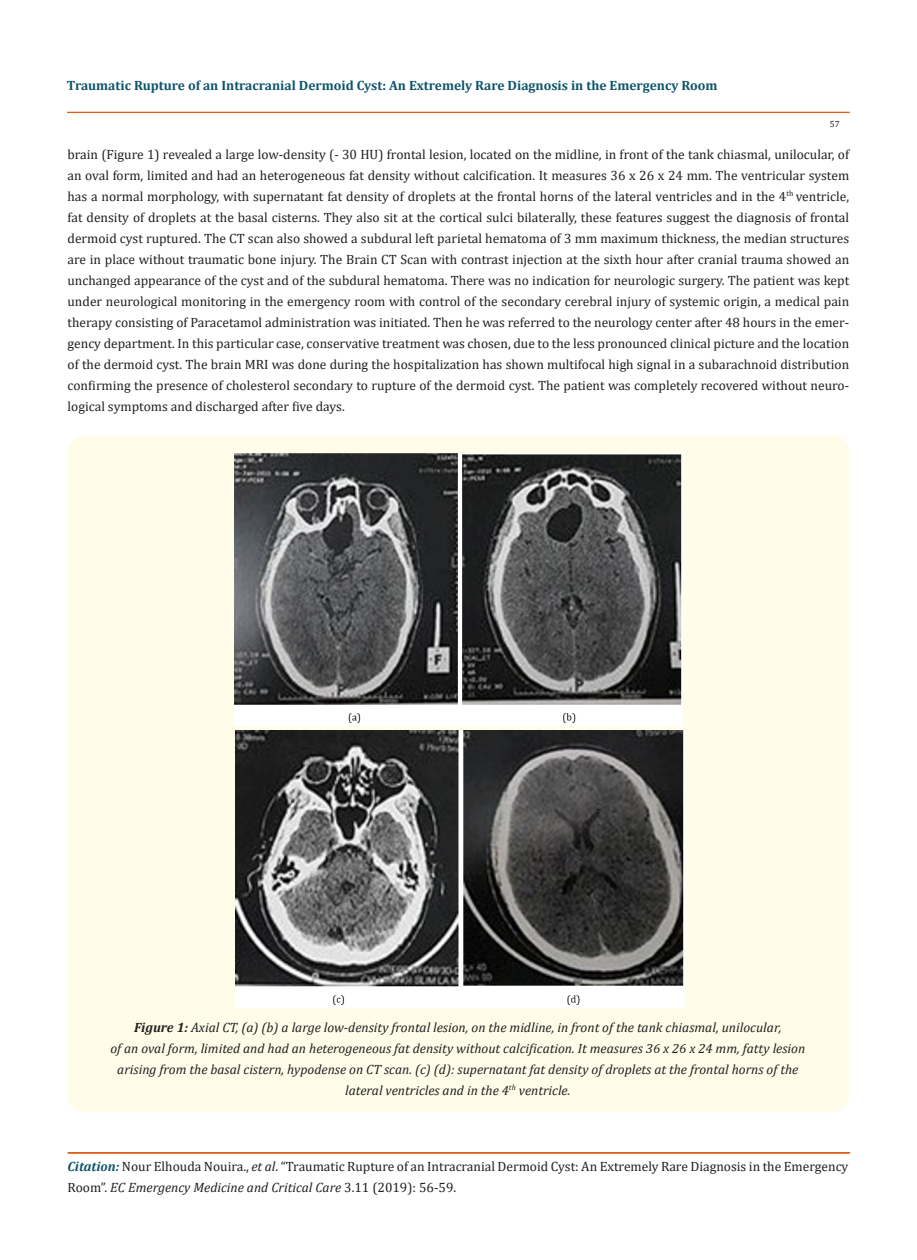
<style>
.page{position:relative;width:917px;height:1260px;background:#fff}
.page>*{position:absolute;margin:0;border:0;box-sizing:border-box;transform-origin:0 0}
._14-OS-Level1-single{font:13.5px/21px "Cambria";color:#231f20}
.t1{font:italic 13.5px/21px "Cambria";color:#231f20;text-align:center}
.t2{font:700 13.5px "Cambria";color:#0e546a}
.t3{font:9px "Cambria";color:#231f20}
.s1{font-weight:700}
.s2{font-weight:700;font-style:italic;color:#0e546a}
.s3{font-style:italic}
</style>
<div class="page">
<div style="left:67px;top:112px;width:782px;height:1px;border:1px solid #e05d1a"></div>
<div style="left:68px;top:1153px;width:781px;height:1px;border:1px solid #e05d1a"></div>
<div style="left:68px;top:436px;width:781px;height:676px;background:#fffde9;border-radius:18px"></div>
<img style="left:234px;top:453px;width:448px;height:273px">
<img style="left:235px;top:730px;width:449px;height:278px">
<p class="t2" style="left:67px;top:76px;width:652px">Traumatic Rupture of an Intracranial Dermoid Cyst: An Extremely Rare Diagnosis in the Emergency Room</p>
<p class="t3" style="left:829px;top:118px;width:11px">57</p>
<p class="_14-OS-Level1-single" style="left:68px;top:144px;width:783px;text-align:justify">brain (Figure 1) revealed a large low-density (- 30 HU) frontal lesion, located on the midline, in front of the tank chiasmal, unilocular, of an oval form, limited and had an heterogeneous fat density without calcification. It measures 36 x 26 x 24 mm. The ventricular system has a normal morphology, with supernatant fat density of droplets at the frontal horns of the lateral ventricles and in the 4<sup>th</sup> ventricle, fat density of droplets at the basal cisterns. They also sit at the cortical sulci bilaterally, these features suggest the diagnosis of frontal dermoid cyst ruptured. The CT scan also showed a subdural left parietal hematoma of 3 mm maximum thickness, the median structures are in place without traumatic bone injury. The Brain CT Scan with contrast injection at the sixth hour after cranial trauma showed an unchanged appearance of the cyst and of the subdural hematoma. There was no indication for neurologic surgery. The patient was kept under neurological monitoring in the emergency room with control of the secondary cerebral injury of systemic origin, a medical pain therapy consisting of Paracetamol administration was initiated. Then he was referred to the neurology center after 48 hours in the emer&shy;gency department. In this particular case, conservative treatment was chosen, due to the less pronounced clinical picture and the location of the dermoid cyst. The brain MRI was done during the hospitalization has shown multifocal high signal in a subarachnoid distribution confirming the presence of cholesterol secondary to rupture of the dermoid cyst. The patient was completely recovered without neuro&shy;logical symptoms and discharged after five days.</p>
<p class="t1" style="left:110px;top:1016px;width:696px"><span class="s1">Figure 1:</span> Axial CT, (a) (b) a large low-density frontal lesion, on the midline, in front of the tank chiasmal, unilocular,<br>of an oval form, limited and had an heterogeneous fat density without calcification. It measures 36 x 26 x 24 mm, fatty lesion arising from the basal cistern, hypodense on CT scan. (c) (d): supernatant fat density of droplets at the frontal horns of the lateral ventricles and in the 4<sup>th</sup> ventricle.</p>
<p class="_14-OS-Level1-single" style="left:68px;top:1156px;width:782px"><span class="s2">Citation:</span> Nour Elhouda Nouira., <span class="s3">et al</span>. “Traumatic Rupture of an Intracranial Dermoid Cyst: An Extremely Rare Diagnosis in the Emergency<br>Room”. <span class="s3">EC Emergency Medicine and Critical Care</span> 3.11 (2019): 56-59.</p>
</div>
